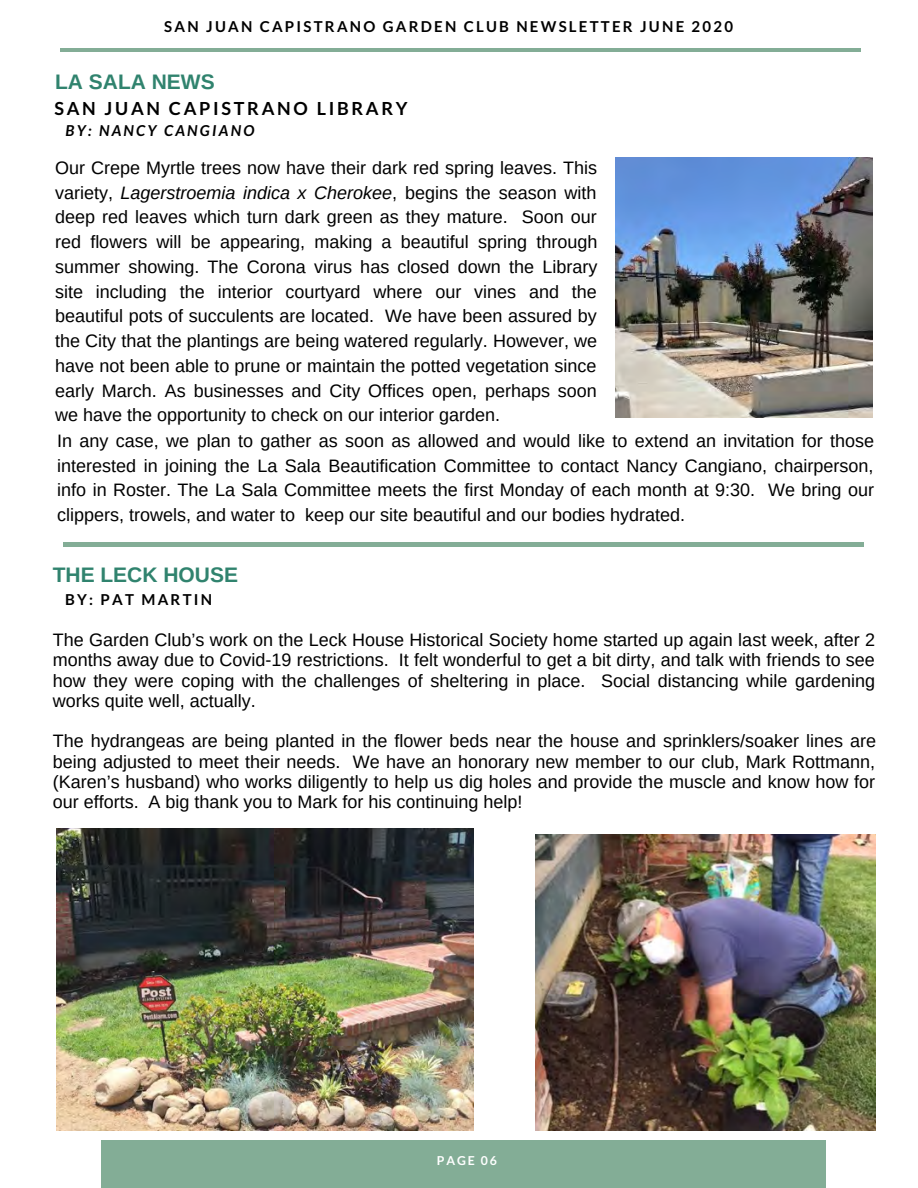
<style>
.page{position:relative;width:918px;height:1188px;background:#fff}
.page>*{position:absolute;margin:0;border:0;box-sizing:border-box;transform-origin:0 0}
.t1{font:700 21px "Arimo";color:#30836e}
.t2{font:18px/24.8px "Arimo";color:#000;text-align:justify}
.t3{font:700 18px "Lato";letter-spacing:.15em;color:#000}
.t4{font:700 15px "Lato";letter-spacing:.15em;color:#000}
.t5{font:italic 700 15px "Lato";letter-spacing:.15em;color:#000}
.t6{font:700 12.3px "Lato";letter-spacing:.15em;color:#fff}
.s1{font-style:italic}
</style>
<div class="page">
<hr style="left:60px;top:48px;width:801px;height:3px;background:#83ad96">
<hr style="left:63px;top:543px;width:801px;height:3px;background:#83ad96">
<img style="left:615px;top:158px;width:258px;height:260px">
<img style="left:57px;top:829px;width:416px;height:301px">
<img style="left:536px;top:834px;width:339px;height:296px">
<div style="left:101px;top:1141px;width:725px;height:47px;background:#83ad96"></div>
<p class="t4" style="left:164px;top:17px;width:570px">SAN JUAN CAPISTRANO GARDEN CLUB NEWSLETTER JUNE 2020</p>
<p class="t1" style="left:55px;top:70px;width:161px">LA SALA NEWS</p>
<p class="t5" style="left:66px;top:121px;width:190px">BY: NANCY CANGIANO</p>
<p class="t3" style="left:54px;top:97px;width:355px">SAN JUAN CAPISTRANO LIBRARY</p>
<p class="t2" style="left:55px;top:155px;width:544px">Our Crepe Myrtle trees now have their dark red spring leaves. This variety, <span class="s1">Lagerstroemia indica x Cherokee</span>, begins the season with deep red leaves which turn dark green as they mature. Soon our red flowers will be appearing, making a beautiful spring through summer showing. The Corona virus has closed down the Library site including the interior courtyard where our vines and the beautiful pots of succulents are located. We have been assured by the City that the plantings are being watered regularly. However, we have not been able to prune or maintain the potted vegetation since early March. As businesses and City Offices open, perhaps soon we have the opportunity to check on our interior garden.</p>
<p class="t2" style="left:57px;top:428px;width:818px">In any case, we plan to gather as soon as allowed and would like to extend an invitation for those interested in joining the La Sala Beautification Committee to contact Nancy Cangiano, chairperson, info in Roster. The La Sala Committee meets the first Monday of each month at 9:30. We bring our clippers, trowels, and water to keep our site beautiful and our bodies hydrated.</p>
<p class="t1" style="left:53px;top:563px;width:187px">THE LECK HOUSE</p>
<p class="t4" style="left:65px;top:591px;width:149px">BY: PAT MARTIN</p>
<p class="t2" style="left:53px;top:630px;width:824px;line-height:20.2px">The Garden Club’s work on the Leck House Historical Society home started up again last week, after 2 months away due to Covid-19 restrictions. It felt wonderful to get a bit dirty, and talk with friends to see how they were coping with the challenges of sheltering in place. Social distancing while gardening works quite well, actually.</p>
<p class="t2" style="left:53px;top:731px;width:825px;line-height:20.2px">The hydrangeas are being planted in the flower beds near the house and sprinklers/soaker lines are being adjusted to meet their needs. We have an honorary new member to our club, Mark Rottmann, (Karen’s husband) who works diligently to help us dig holes and provide the muscle and know how for our efforts. A big thank you to Mark for his continuing help!</p>
<p class="t6" style="left:437px;top:1153px;width:62px">PAGE 06</p>
</div>
